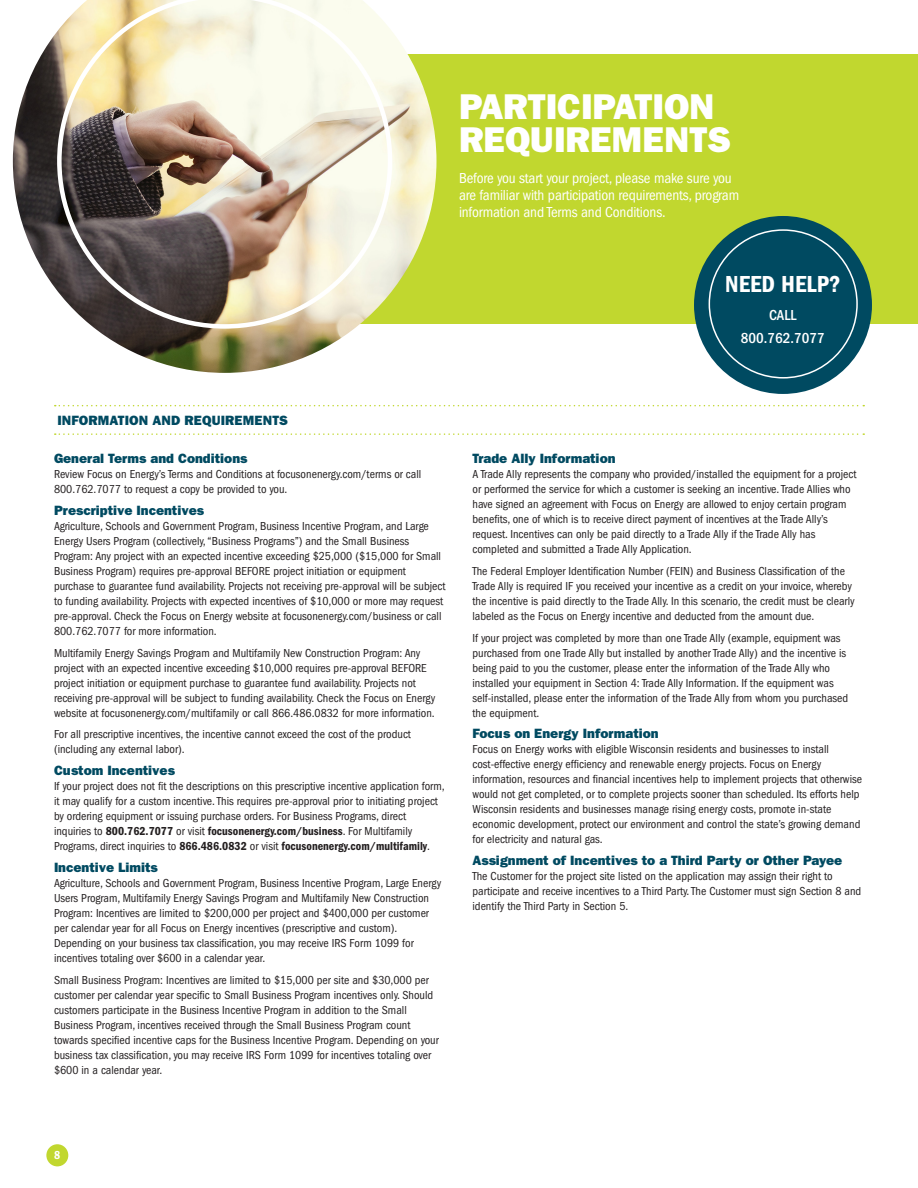
<style>
.page{position:relative;width:918px;height:1188px;background:#fff}
.page>*{position:absolute;margin:0;border:0;box-sizing:border-box;transform-origin:0 0}
.t1{font:36px/33px "ITC Franklin Gothic Std Hvy";color:#fff}
.t2{font:24px "ITC Franklin Gothic Std Dm Cd";color:#fff}
.t3{font:condensed 15px/17.2px "ITC Franklin Gothic Std";letter-spacing:-.01em;color:#fff}
.t4{font:500 condensed 15px/22.5px "ITC Franklin Gothic Std";color:#fff;text-align:center}
.t5{font:13.5px "ITC Franklin Gothic Std Hvy";color:#004a61}
.t6{font:condensed 12px/15px "ITC Franklin Gothic Std";color:#231f20}
.t7{font:12px/15px "ITC Franklin Gothic Std Dm Cd";color:#231f20}
.t8{font:12px "ITC Franklin Gothic Std Dm Cd";color:#fff}
.s1{font-family:"ITC Franklin Gothic Std";font-stretch:condensed}
</style>
<div class="page">
<hr style="left:917px;top:988px;width:1px;height:138px;background:#c1d72f">
<div style="left:46px;top:1144px;width:22px;height:22px;background:#c1d72f;border-radius:50%"></div>
<div style="left:276px;top:54px;width:642px;height:270px;background:#c1d72f"></div>
<img style="left:13px;top:32px;width:424px;height:341px">
<img style="left:57px;top:0;width:335px;height:329px">
<div style="left:694px;top:216px;width:178px;height:178px;background:#004a61;border-radius:50%"></div>
<svg style="left:55px;top:405px;width:809px;height:1px"></svg>
<svg style="left:55px;top:433px;width:809px;height:2px"></svg>
<h1 class="t1" style="left:459px;top:90px;width:274px">PARTICIPATION<br>REQUIREMENTS</h1>
<p class="t3" style="left:459px;top:169px;width:282px">Before you start your project, please make sure you are familiar with participation requirements, program information and Terms and Conditions.</p>
<h2 class="t2" style="left:725px;top:271px;width:117px">NEED HELP?</h2>
<p class="t4" style="left:741px;top:304px;width:85px">CALL<br>800.762.7077</p>
<p class="t5" style="left:58px;top:412px;width:232px">INFORMATION AND REQUIREMENTS</p>
<p class="t5" style="left:54px;top:450px;width:195px">General Terms and Conditions</p>
<p class="t6" style="left:54px;top:467px;width:369px">Review Focus on Energy’s Terms and Conditions at focusonenergy.com/terms or call<br>800.762.7077 to request a copy be provided to you.</p>
<p class="t5" style="left:54px;top:502px;width:152px">Prescriptive Incentives</p>
<p class="t6" style="left:54px;top:518px;width:393px">Agriculture, Schools and Government Program, Business Incentive Program, and Large Energy Users Program (collectively, “Business Programs”) and the Small Business Program: Any project with an expected incentive exceeding $25,000 ($15,000 for Small Business Program) requires pre-approval BEFORE project initiation or equipment purchase to guarantee fund availability. Projects not receiving pre-approval will be subject to funding availability. Projects with expected incentives of $10,000 or more may request pre-approval. Check the Focus on Energy website at focusonenergy.com/business or call 800.762.7077 for more information.</p>
<p class="t6" style="left:54px;top:645px;width:383px">Multifamily Energy Savings Program and Multifamily New Construction Program: Any project with an expected incentive exceeding $10,000 requires pre-approval BEFORE project initiation or equipment purchase to guarantee fund availability. Projects not receiving pre-approval will be subject to funding availability. Check the Focus on Energy website at focusonenergy.com/multifamily or call 866.486.0832 for more information.</p>
<p class="t6" style="left:54px;top:727px;width:358px">For all prescriptive incentives, the incentive cannot exceed the cost of the product (including any external labor).</p>
<p class="t5" style="left:54px;top:762px;width:122px">Custom Incentives</p>
<p class="t6" style="left:54px;top:779px;width:392px">If your project does not fit the descriptions on this prescriptive incentive application form, it may qualify for a custom incentive. This requires pre-approval prior to initiating project by ordering equipment or issuing purchase orders. For Business Programs, direct</p>
<p class="t7" style="left:54px;top:824px;width:378px"><span class="s1">inquiries to</span> 800.762.7077 <span class="s1">or visit</span> focusonenergy.com/business<span class="s1">. For Multifamily<br>Programs, direct inquiries to</span> 866.486.0832 <span class="s1">or visit</span> focusonenergy.com/multifamily<span class="s1">.</span></p>
<p class="t5" style="left:54px;top:859px;width:105px">Incentive Limits</p>
<p class="t6" style="left:54px;top:875px;width:389px">Agriculture, Schools and Government Program, Business Incentive Program, Large Energy Users Program, Multifamily Energy Savings Program and Multifamily New Construction Program: Incentives are limited to $200,000 per project and $400,000 per customer per calendar year for all Focus on Energy incentives (prescriptive and custom).<br>Depending on your business tax classification, you may receive IRS Form 1099 for incentives totaling over $600 in a calendar year.</p>
<p class="t6" style="left:54px;top:972px;width:386px">Small Business Program: Incentives are limited to $15,000 per site and $30,000 per customer per calendar year specific to Small Business Program incentives only. Should customers participate in the Business Incentive Program in addition to the Small Business Program, incentives received through the Small Business Program count towards specified incentive caps for the Business Incentive Program. Depending on your business tax classification, you may receive IRS Form 1099 for incentives totaling over $600 in a calendar year.</p>
<p class="t5" style="left:472px;top:450px;width:145px">Trade Ally Information</p>
<p class="t6" style="left:472px;top:467px;width:386px">A Trade Ally represents the company who provided/installed the equipment for a project or performed the service for which a customer is seeking an incentive. Trade Allies who have signed an agreement with Focus on Energy are allowed to enjoy certain program benefits, one of which is to receive direct payment of incentives at the Trade Ally’s request. Incentives can only be paid directly to a Trade Ally if the Trade Ally has completed and submitted a Trade Ally Application.</p>
<p class="t6" style="left:472px;top:563px;width:384px">The Federal Employer Identification Number (FEIN) and Business Classification of the Trade Ally is required IF you received your incentive as a credit on your invoice, whereby the incentive is paid directly to the Trade Ally. In this scenario, the credit must be clearly labeled as the Focus on Energy incentive and deducted from the amount due.</p>
<p class="t6" style="left:472px;top:630px;width:377px">If your project was completed by more than one Trade Ally (example, equipment was purchased from one Trade Ally but installed by another Trade Ally) and the incentive is being paid to you the customer, please enter the information of the Trade Ally who installed your equipment in Section 4: Trade Ally Information. If the equipment was self-installed, please enter the information of the Trade Ally from whom you purchased the equipment.</p>
<p class="t5" style="left:472px;top:726px;width:188px">Focus on Energy Information</p>
<p class="t6" style="left:472px;top:742px;width:391px">Focus on Energy works with eligible Wisconsin residents and businesses to install cost-effective energy efficiency and renewable energy projects. Focus on Energy information, resources and financial incentives help to implement projects that otherwise would not get completed, or to complete projects sooner than scheduled. Its efforts help Wisconsin residents and businesses manage rising energy costs, promote in-state economic development, protect our environment and control the state’s growing demand for electricity and natural gas.</p>
<p class="t5" style="left:472px;top:852px;width:371px">Assignment of Incentives to a Third Party or Other Payee</p>
<p class="t6" style="left:472px;top:869px;width:390px">The Customer for the project site listed on the application may assign their right to participate and receive incentives to a Third Party. The Customer must sign Section 8 and identify the Third Party in Section 5.</p>
<p class="t8" style="left:54px;top:1149px;width:8px">8</p>
</div>
